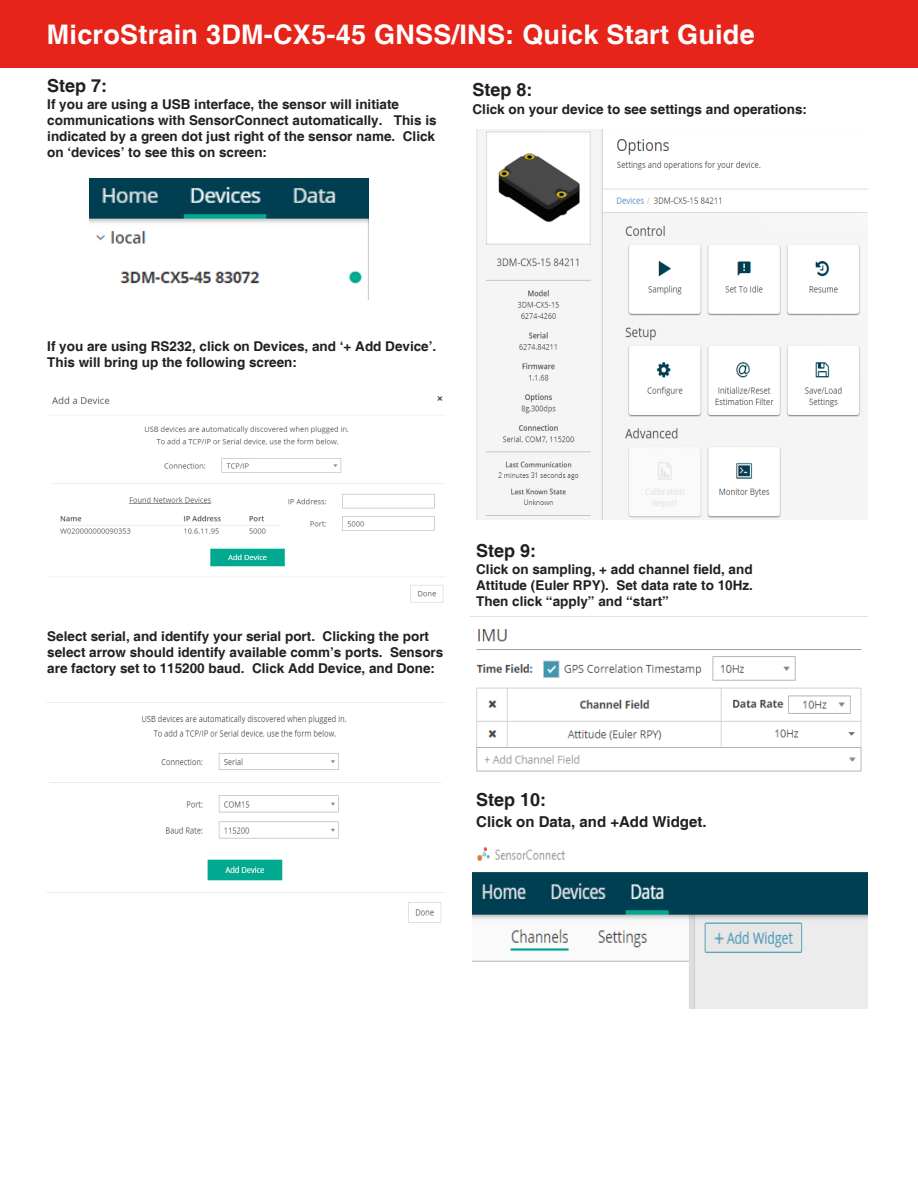
<style>
.page{position:relative;width:918px;height:1188px;background:#fff}
.page>*{position:absolute;margin:0;border:0;box-sizing:border-box;transform-origin:0 0}
.Headline{font:700 27px "Helvetica";letter-spacing:.01em;color:#fff}
.Table_Headlines{font:700 18px "Helvetica";color:#231f20}
.Table_Headlines-2{font:700 15px "Helvetica";color:#231f20}
.Table_Headlines-3{font:700 13.5px/16.2px "Helvetica";color:#231f20}
</style>
<div class="page">
<div style="left:0;top:0;width:918px;height:68px;background:#e72419"></div>
<img style="left:89px;top:178px;width:279px;height:106px">
<img style="left:47px;top:396px;width:399px;height:207px">
<img style="left:47px;top:702px;width:399px;height:221px">
<img style="left:476px;top:129px;width:391px;height:390px">
<img style="left:476px;top:629px;width:386px;height:143px">
<img style="left:472px;top:847px;width:395px;height:162px">
<p class="Headline" style="left:47px;top:18px;width:709px">MicroStrain 3DM-CX5-45 GNSS/INS: Quick Start Guide</p>
<p class="Table_Headlines" style="left:472px;top:79px;width:62px">Step 8:</p>
<p class="Table_Headlines-3" style="left:472px;top:102px;width:336px">Click on your device to see settings and operations:</p>
<p class="Table_Headlines" style="left:47px;top:75px;width:62px">Step 7:</p>
<p class="Table_Headlines-3" style="left:47px;top:96px;width:391px">If you are using a USB interface, the sensor will initiate communications with SensorConnect automatically. This is indicated by a green dot just right of the sensor name. Click on ‘devices’ to see this on screen:</p>
<p class="Table_Headlines-3" style="left:47px;top:339px;width:391px">If you are using RS232, click on Devices, and ‘+ Add Device’.<br>This will bring up the following screen:</p>
<p class="Table_Headlines-3" style="left:47px;top:629px;width:398px">Select serial, and identify your serial port. Clicking the port select arrow should identify available comm’s ports. Sensors are factory set to 115200 baud. Click Add Device, and Done:</p>
<p class="Table_Headlines" style="left:476px;top:540px;width:62px">Step 9:</p>
<p class="Table_Headlines-3" style="left:476px;top:561px;width:278px">Click on sampling, + add channel field, and</p>
<p class="Table_Headlines-3" style="left:476px;top:578px;width:278px">Attitude (Euler RPY). Set data rate to 10Hz.</p>
<p class="Table_Headlines-3" style="left:476px;top:594px;width:194px">Then click “apply” and “start”</p>
<p class="Table_Headlines" style="left:476px;top:788px;width:72px">Step 10:</p>
<p class="Table_Headlines-2" style="left:476px;top:812px;width:232px">Click on Data, and +Add Widget.</p>
</div>
